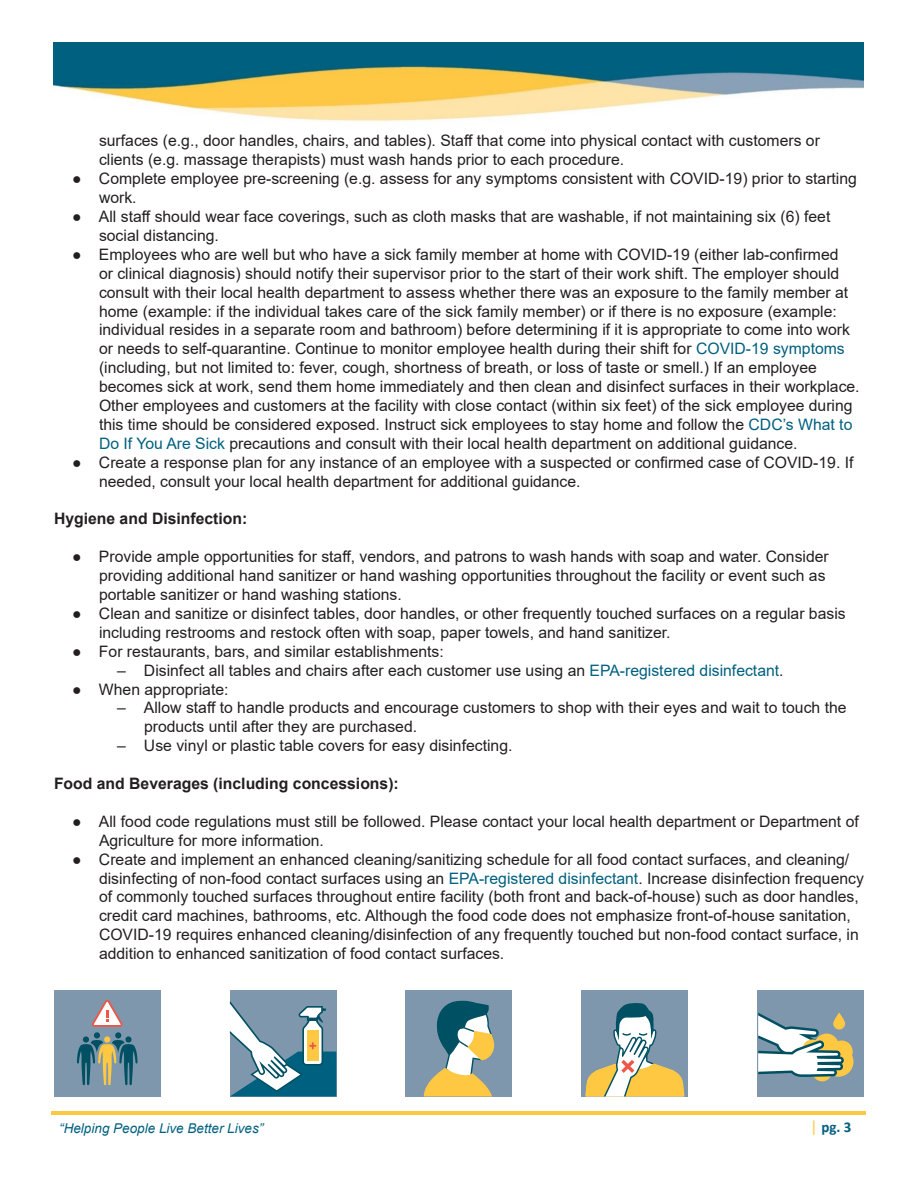
<style>
.page{position:relative;width:918px;height:1188px;background:#fff}
.page>*{position:absolute;margin:0;border:0;box-sizing:border-box;transform-origin:0 0}
.t1{font:15.75px/18.9px "Arial";color:#231f20}
.t2{font:700 15.75px "Arial";color:#231f20}
.t3{font:700 15px "Calibri";color:#00607f}
.t4{font:italic 13.5px "Arial";color:#00607f}
.s1{color:#00607f}
.s2{font-weight:400;font-size:16.5px;color:#ffc843}
</style>
<div class="page">
<hr style="left:51px;top:1112px;width:815px;height:3px;background:#ffc843">
<img style="left:54px;top:43px;width:810px;height:79px">
<div style="left:54px;top:990px;width:106px;height:106px;background:#7f97ac"></div>
<svg style="left:77px;top:1000px;width:61px;height:85px"></svg>
<div style="left:230px;top:990px;width:106px;height:106px;background:#7f97ac"></div>
<svg style="left:230px;top:1001px;width:106px;height:95px"></svg>
<div style="left:406px;top:990px;width:106px;height:106px;background:#7f97ac"></div>
<svg style="left:424px;top:1001px;width:71px;height:95px"></svg>
<div style="left:582px;top:990px;width:106px;height:106px;background:#7f97ac"></div>
<svg style="left:585px;top:1003px;width:100px;height:93px"></svg>
<div style="left:758px;top:990px;width:106px;height:106px;background:#7f97ac"></div>
<svg style="left:758px;top:1013px;width:95px;height:68px"></svg>
<svg style="left:833px;top:1013px;width:12px;height:17px"></svg>
<p class="t1" style="left:99px;top:131px;width:722px">surfaces (e.g., door handles, chairs, and tables). Staff that come into physical contact with customers or clients (e.g. massage therapists) must wash hands prior to each procedure.</p>
<p class="t1" style="left:99px;top:169px;width:759px;text-indent:-27px">● Complete employee pre-screening (e.g. assess for any symptoms consistent with COVID-19) prior to starting work.</p>
<p class="t1" style="left:99px;top:207px;width:733px;text-indent:-27px">● All staff should wear face coverings, such as cloth masks that are washable, if not maintaining six (6) feet social distancing.</p>
<p class="t1" style="left:99px;top:245px;width:762px;text-indent:-27px">● Employees who are well but who have a sick family member at home with COVID-19 (either lab-confirmed<br>or clinical diagnosis) should notify their supervisor prior to the start of their work shift. The employer should consult with their local health department to assess whether there was an exposure to the family member at home (example: if the individual takes care of the sick family member) or if there is no exposure (example: individual resides in a separate room and bathroom) before determining if it is appropriate to come into work or needs to self-quarantine. Continue to monitor employee health during their shift for <span class="s1">COVID-19 symptoms </span>(including, but not limited to: fever, cough, shortness of breath, or loss of taste or smell.) If an employee becomes sick at work, send them home immediately and then clean and disinfect surfaces in their workplace.<br>Other employees and customers at the facility with close contact (within six feet) of the sick employee during this time should be considered exposed. Instruct sick employees to stay home and follow the <span class="s1">CDC’s What to Do If You Are Sick</span> precautions and consult with their local health department on additional guidance.</p>
<p class="t1" style="left:99px;top:453px;width:756px;text-indent:-27px">● Create a response plan for any instance of an employee with a suspected or confirmed case of COVID-19. If needed, consult your local health department for additional guidance.</p>
<p class="t2" style="left:54px;top:508px;width:195px">Hygiene and Disinfection:</p>
<p class="t1" style="left:99px;top:547px;width:731px;text-indent:-27px">● Provide ample opportunities for staff, vendors, and patrons to wash hands with soap and water. Consider providing additional hand sanitizer or hand washing opportunities throughout the facility or event such as portable sanitizer or hand washing stations.</p>
<p class="t1" style="left:99px;top:604px;width:748px;text-indent:-27px">● Clean and sanitize or disinfect tables, door handles, or other frequently touched surfaces on a regular basis including restrooms and restock often with soap, paper towels, and hand sanitizer.</p>
<p class="t1" style="left:72px;top:642px;width:373px">● For restaurants, bars, and similar establishments:</p>
<p class="t1" style="left:117px;top:661px;width:668px">– Disinfect all tables and chairs after each customer use using an <span class="s1">EPA-registered disinfectant</span>.</p>
<p class="t1" style="left:72px;top:679px;width:158px">● When appropriate:</p>
<p class="t1" style="left:144px;top:698px;width:704px;text-indent:-27px">– Allow staff to handle products and encourage customers to shop with their eyes and wait to touch the products until after they are purchased.</p>
<p class="t1" style="left:117px;top:736px;width:397px">– Use vinyl or plastic table covers for easy disinfecting.</p>
<p class="t2" style="left:54px;top:772px;width:346px">Food and Beverages (including concessions):</p>
<p class="t1" style="left:99px;top:812px;width:761px;text-indent:-27px">● All food code regulations must still be followed. Please contact your local health department or Department of<br>Agriculture for more information.</p>
<p class="t1" style="left:99px;top:850px;width:766px;text-indent:-27px">● Create and implement an enhanced cleaning/sanitizing schedule for all food contact surfaces, and cleaning/ disinfecting of non-food contact surfaces using an <span class="s1">EPA-registered disinfectant</span>. Increase disinfection frequency of commonly touched surfaces throughout entire facility (both front and back-of-house) such as door handles, credit card machines, bathrooms, etc. Although the food code does not emphasize front-of-house sanitation, COVID-19 requires enhanced cleaning/disinfection of any frequently touched but non-food contact surface, in addition to enhanced sanitization of food contact surfaces.</p>
<p class="t4" style="left:59px;top:1120px;width:206px">“Helping People Live Better Lives”</p>
<p class="t3" style="left:810px;top:1117px;width:43px"><span class="s2">|</span> pg. 3</p>
<p class="t4" style="left:54px;top:1119px;width:216px">“Helping People Living Be ter Lives”</p>
</div>
